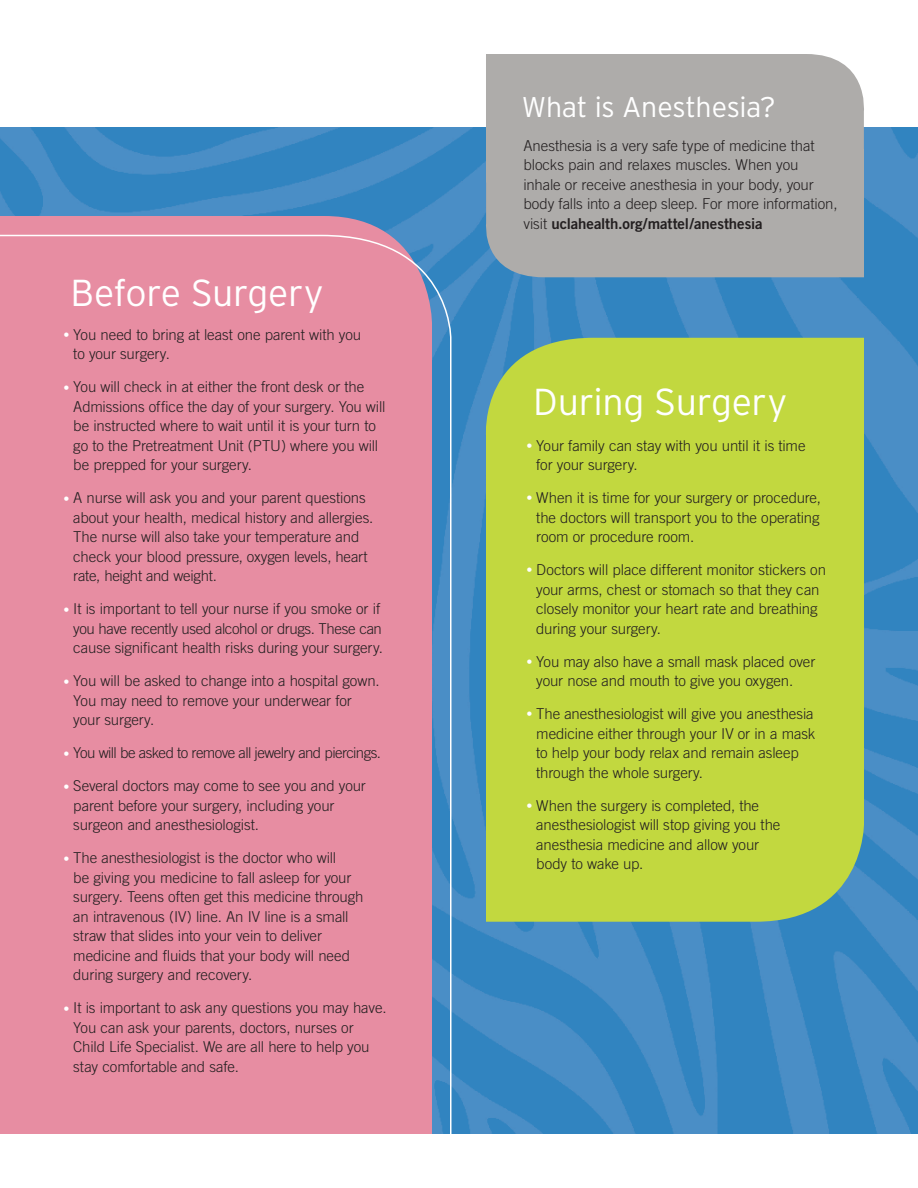
<style>
.page{position:relative;width:918px;height:1188px;background:#fff}
.page>*{position:absolute;margin:0;border:0;box-sizing:border-box;transform-origin:0 0}
.t1{font:300 37.5px "Interstate";letter-spacing:-.01em;color:#fff}
.t2{font:300 28.5px "Interstate";letter-spacing:-.01em;color:#fff}
.t3{font:300 15px/19.5px "Trade Gothic";letter-spacing:-.01em;color:#231f20}
.t4{font:300 15px "Trade Gothic";letter-spacing:-.04em;color:#231f20}
.s1{font-size:12px;color:#fff}
.s2{font-family:"Trade Gothic Bold Two";font-weight:400}
</style>
<div class="page">
<img style="left:0;top:128px;width:918px;height:1006px">
<div style="left:479px;top:338px;width:385px;height:289px;background:#c2d83f"></div>
<div style="left:486px;top:609px;width:378px;height:313px;background:#c2d83f"></div>
<div style="left:486px;top:54px;width:383px;height:129px;background:#aeacaa"></div>
<div style="left:481px;top:149px;width:383px;height:128px;background:#aeacaa"></div>
<div style="left:0;top:234px;width:452px;height:900px;background:#e78da2"></div>
<p class="t1" style="left:70px;top:271px;width:255px">Before Surgery</p>
<p class="t3" style="left:73px;top:325px;width:289px;text-indent:-10px"><span class="s1">•</span> You need to bring at least one parent with you to your surgery.</p>
<p class="t3" style="left:73px;top:377px;width:314px;text-indent:-10px"><span class="s1">•</span> You will check in at either the front desk or the Admissions office the day of your surgery. You will be instructed where to wait until it is your turn to go to the Pretreatment Unit (PTU) where you will be prepped for your surgery.</p>
<p class="t3" style="left:73px;top:488px;width:302px;text-indent:-10px"><span class="s1">•</span> A nurse will ask you and your parent questions about your health, medical history and allergies.<br>The nurse will also take your temperature and check your blood pressure, oxygen levels, heart rate, height and weight.</p>
<p class="t3" style="left:73px;top:599px;width:311px;text-indent:-10px"><span class="s1">•</span> It is important to tell your nurse if you smoke or if you have recently used alcohol or drugs. These can cause significant health risks during your surgery.</p>
<p class="t3" style="left:73px;top:671px;width:308px;text-indent:-10px"><span class="s1">•</span> You will be asked to change into a hospital gown.<br>You may need to remove your underwear for your surgery.</p>
<p class="t4" style="left:64px;top:744px;width:319px"><span class="s1">•</span> You will be asked to remove all jewelry and piercings.</p>
<p class="t3" style="left:73px;top:776px;width:294px;text-indent:-10px"><span class="s1">•</span> Several doctors may come to see you and your parent before your surgery, including your surgeon and anesthesiologist.</p>
<p class="t3" style="left:73px;top:848px;width:292px;text-indent:-10px"><span class="s1">•</span> The anesthesiologist is the doctor who will<br>be giving you medicine to fall asleep for your surgery. Teens often get this medicine through an intravenous (IV) line. An IV line is a small straw that slides into your vein to deliver medicine and fluids that your body will need during surgery and recovery.</p>
<p class="t3" style="left:73px;top:998px;width:315px;text-indent:-10px"><span class="s1">•</span> It is important to ask any questions you may have.<br>You can ask your parents, doctors, nurses or Child Life Specialist. We are all here to help you stay comfortable and safe.</p>
<p class="t2" style="left:522px;top:91px;width:255px">What is Anesthesia?</p>
<p class="t3" style="left:523px;top:135px;width:316px">Anesthesia is a very safe type of medicine that blocks pain and relaxes muscles. When you inhale or receive anesthesia in your body, your body falls into a deep sleep. For more information, visit <span class="s2">uclahealth.org/mattel/anesthesia</span></p>
<p class="t1" style="left:533px;top:381px;width:256px">During Surgery</p>
<p class="t3" style="left:536px;top:435px;width:271px;text-indent:-10px"><span class="s1">•</span> Your family can stay with you until it is time for your surgery.</p>
<p class="t3" style="left:536px;top:488px;width:286px;text-align:justify;text-indent:-10px"><span class="s1">•</span> When it is time for your surgery or procedure, the doctors will transport you to the operating room or procedure room.</p>
<p class="t3" style="left:536px;top:560px;width:291px;text-indent:-10px"><span class="s1">•</span> Doctors will place different monitor stickers on your arms, chest or stomach so that they can closely monitor your heart rate and breathing during your surgery.</p>
<p class="t3" style="left:536px;top:651px;width:281px;text-indent:-10px"><span class="s1">•</span> You may also have a small mask placed over your nose and mouth to give you oxygen.</p>
<p class="t3" style="left:536px;top:704px;width:281px;text-indent:-10px"><span class="s1">•</span> The anesthesiologist will give you anesthesia medicine either through your IV or in a mask to help your body relax and remain asleep through the whole surgery.</p>
<p class="t3" style="left:536px;top:795px;width:246px;text-indent:-10px"><span class="s1">•</span> When the surgery is completed, the anesthesiologist will stop giving you the anesthesia medicine and allow your body to wake up.</p>
</div>
